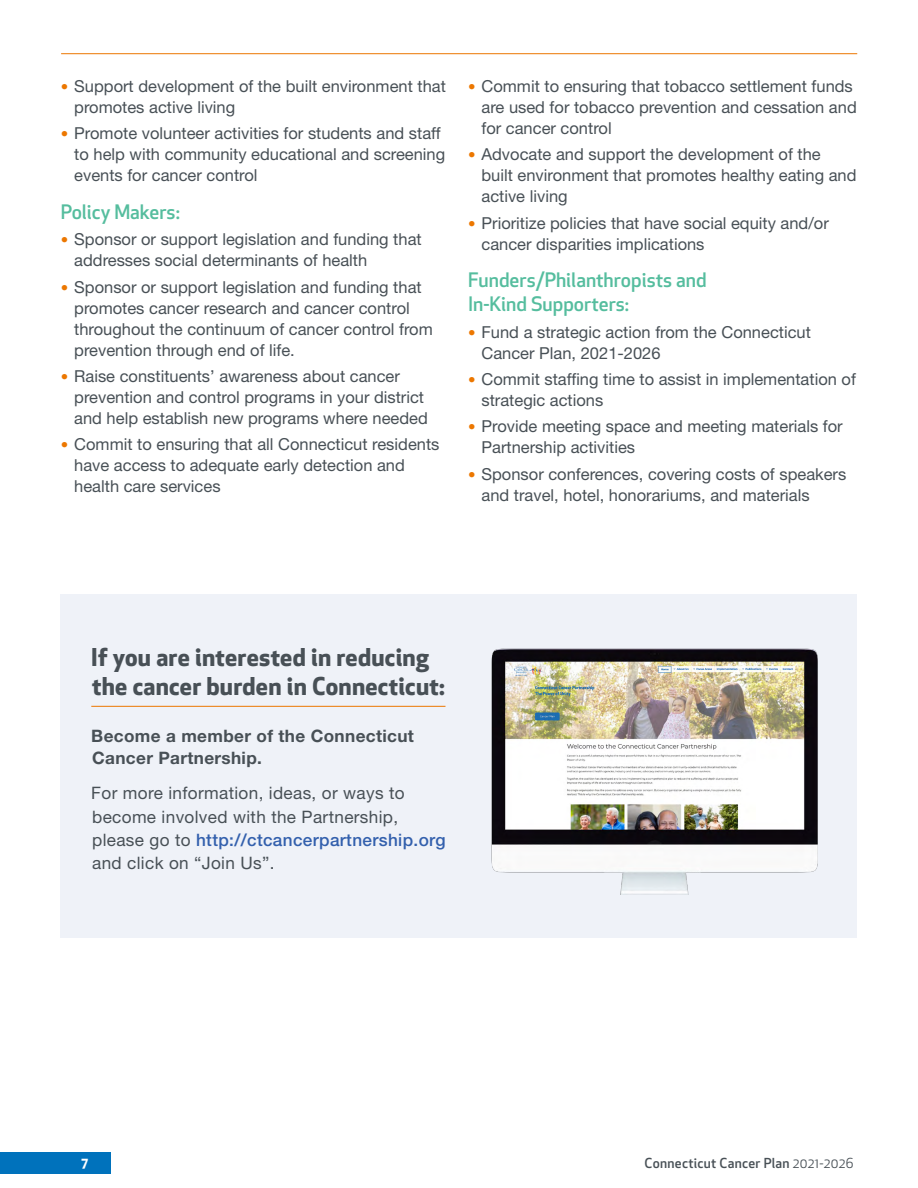
<style>
.page{position:relative;width:918px;height:1188px;background:#fff}
.page>*{position:absolute;margin:0;border:0;box-sizing:border-box;transform-origin:0 0}
.t1{font:700 24px/28.5px "Apex New";letter-spacing:.01em;color:#485056}
.t2{font:500 19.5px/24px "Apex New";color:#55bd9e}
.t3{font:17.1px/23.4px "Helvetica Neue LT Std";letter-spacing:.02em;color:#485056}
.t4{font:700 17.1px/21.9px "Helvetica Neue LT Std";letter-spacing:.02em;color:#485056}
.t5{font:16.5px/21px "Helvetica Neue LT Std";color:#485056}
.t6{font:500 13.5px "Apex New";letter-spacing:.02em;color:#485056}
.t7{font:700 13.2px "Apex New";color:#fff}
.s1{font-size:15px;color:#ec7700}
.s2{font-weight:500;color:#3360ad}
.s3{font-weight:400}
</style>
<div class="page">
<div style="left:0;top:1152px;width:110px;height:22px;background:#0072bc"></div>
<div style="left:61px;top:594px;width:796px;height:343px;background:#eff2f8"></div>
<hr style="left:91px;top:706px;width:354px;height:1px;background:#ec7700">
<img style="left:491px;top:648px;width:327px;height:247px">
<hr style="left:61px;top:53px;width:796px;height:1px;background:#ec7700">
<p class="t5" style="left:74px;top:75px;width:373px;text-indent:-14px"><span class="s1">•</span> Support development of the built environment that promotes active living</p>
<p class="t5" style="left:74px;top:123px;width:373px;text-indent:-14px"><span class="s1">•</span> Promote volunteer activities for students and staff to help with community educational and screening events for cancer control</p>
<p class="t2" style="left:61px;top:199px;width:121px">Policy Makers:</p>
<p class="t5" style="left:74px;top:229px;width:349px;text-indent:-14px"><span class="s1">•</span> Sponsor or support legislation and funding that addresses social determinants of health</p>
<p class="t5" style="left:74px;top:276px;width:360px;text-indent:-14px"><span class="s1">•</span> Sponsor or support legislation and funding that promotes cancer research and cancer control throughout the continuum of cancer control from prevention through end of life.</p>
<p class="t5" style="left:74px;top:365px;width:355px;text-indent:-14px"><span class="s1">•</span> Raise constituents’ awareness about cancer prevention and control programs in your district and help establish new programs where needed</p>
<p class="t5" style="left:74px;top:434px;width:367px;text-indent:-14px"><span class="s1">•</span> Commit to ensuring that all Connecticut residents have access to adequate early detection and health care services</p>
<p class="t5" style="left:482px;top:75px;width:377px;text-indent:-14px"><span class="s1">•</span> Commit to ensuring that tobacco settlement funds are used for tobacco prevention and cessation and for cancer control</p>
<p class="t5" style="left:482px;top:144px;width:377px;text-indent:-14px"><span class="s1">•</span> Advocate and support the development of the<br>built environment that promotes healthy eating and active living</p>
<p class="t5" style="left:482px;top:212px;width:349px;text-indent:-14px"><span class="s1">•</span> Prioritize policies that have social equity and/or cancer disparities implications</p>
<p class="t2" style="left:468px;top:268px;width:240px">Funders/Philanthropists and<br>In-Kind Supporters:</p>
<p class="t5" style="left:482px;top:321px;width:331px;text-indent:-14px"><span class="s1">•</span> Fund a strategic action from the Connecticut<br>Cancer Plan, 2021-2026</p>
<p class="t5" style="left:482px;top:368px;width:376px;text-indent:-14px"><span class="s1">•</span> Commit staffing time to assist in implementation of strategic actions</p>
<p class="t5" style="left:482px;top:416px;width:363px;text-indent:-14px"><span class="s1">•</span> Provide meeting space and meeting materials for<br>Partnership activities</p>
<p class="t5" style="left:482px;top:463px;width:366px;text-indent:-14px"><span class="s1">•</span> Sponsor conferences, covering costs of speakers and travel, hotel, honorariums, and materials</p>
<h1 class="t1" style="left:91px;top:642px;width:355px">If you are interested in reducing the cancer burden in Connecticut:</h1>
<p class="t4" style="left:91px;top:725px;width:324px">Become a member of the Connecticut<br>Cancer Partnership.</p>
<p class="t3" style="left:91px;top:781px;width:356px">For more information, ideas, or ways to become involved with the Partnership, please go to <span class="s2">http://ctcancerpartnership.org </span>and click on “Join Us”.</p>
<p class="t7" style="left:82px;top:1153px;width:8px">7</p>
<p class="t6" style="left:645px;top:1154px;width:211px">Connecticut Cancer Plan <span class="s3">2021-2026</span></p>
</div>
